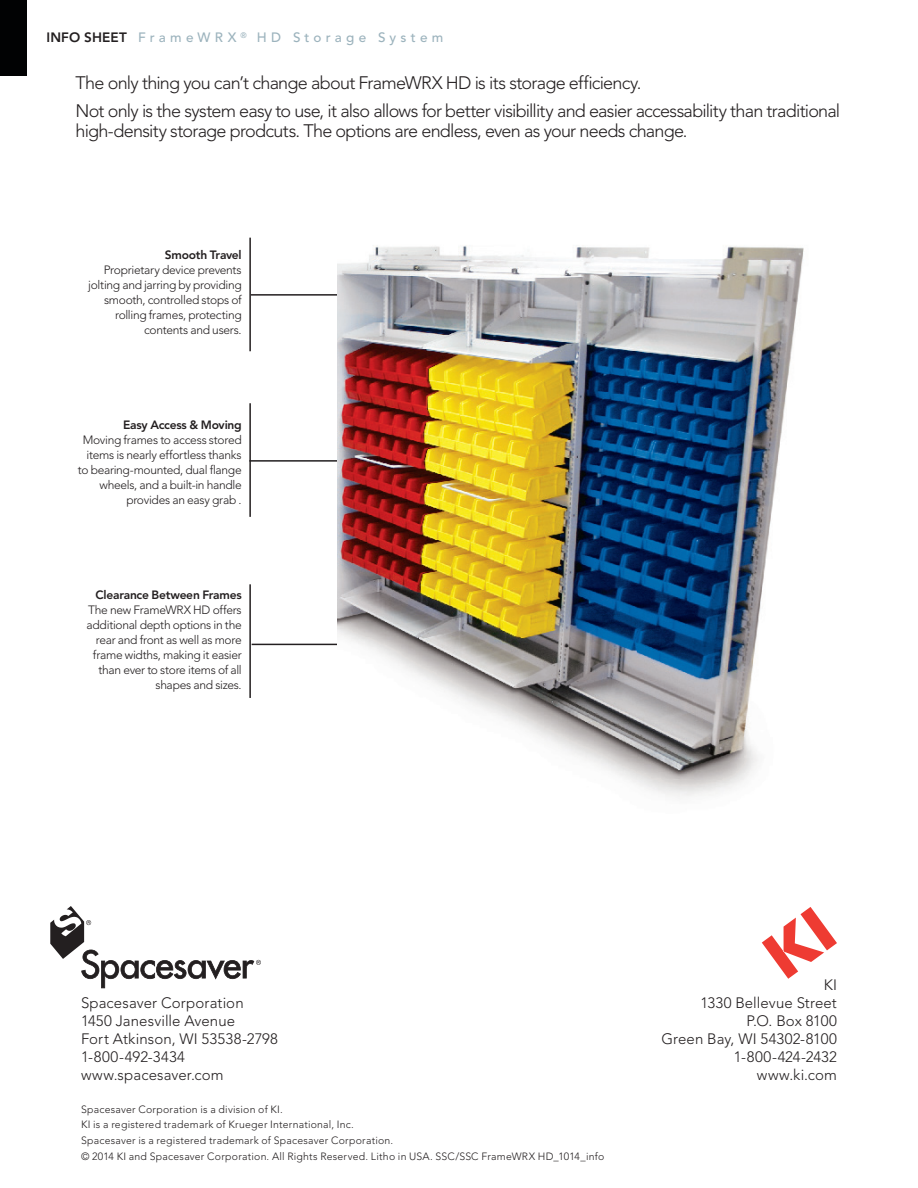
<style>
.page{position:relative;width:918px;height:1188px;background:#fff}
.page>*{position:absolute;margin:0;border:0;box-sizing:border-box;transform-origin:0 0}
.Body_Copy{font:300 18px/19.5px "Avenir";letter-spacing:-.04em;color:#231f20}
.t1{font:300 15px "Avenir";letter-spacing:.005em;color:#231f20}
.t2{font:300 15px "Avenir";letter-spacing:.025em;color:#231f20}
.t3{font:500 13.5px "Avenir LT Std";letter-spacing:.315em;color:#9cb3bd}
.Body_Copy-2{font:300 12px/15px "Avenir";letter-spacing:-.025em;color:#231f20;text-align:right}
.t4{font:300 10.5px "Avenir";letter-spacing:.02em;color:#231f20}
.s1{font-weight:800;color:#231f20}
.s2{font-weight:800}
</style>
<div class="page">
<svg style="left:50px;top:906px;width:211px;height:82px"></svg>
<svg style="left:762px;top:907px;width:75px;height:72px"></svg>
<div style="left:0;top:0;width:27px;height:76px;background:#010203"></div>
<hr style="left:249px;top:238px;width:2px;height:113px;background:#231f20">
<hr style="left:249px;top:403px;width:2px;height:114px;background:#231f20">
<hr style="left:249px;top:584px;width:2px;height:114px;background:#231f20">
<hr style="left:251px;top:294px;width:109px;height:2px;background:#231f20">
<hr style="left:249px;top:460px;width:161px;height:2px;background:#231f20">
<hr style="left:252px;top:644px;width:217px;height:1px;background:#231f20">
<img style="left:337px;top:245px;width:467px;height:552px">
<p class="t3" style="left:46px;top:30px;width:398px"><span class="s1">INFO SHEET</span> FrameWRX <sup>®</sup> HD Storage System</p>
<p class="Body_Copy" style="left:76px;top:73px;width:567px">The only thing you can’t change about FrameWRX HD is its storage efficiency.</p>
<p class="Body_Copy" style="left:76px;top:101px;width:766px">Not only is the system easy to use, it also allows for better visibillity and easier accessability than traditional high-density storage prodcuts. The options are endless, even as your needs change.</p>
<p class="Body_Copy-2" style="left:88px;top:248px;width:155px"><span class="s2">Smooth Travel<br></span>Proprietary device prevents jolting and jarring by providing smooth, controlled stops of rolling frames, protecting contents and users.</p>
<p class="Body_Copy-2" style="left:78px;top:417px;width:165px"><span class="s2">Easy Access &amp; Moving<br></span>Moving frames to access stored items is nearly effortless thanks to bearing-mounted, dual flange wheels, and a built-in handle provides an easy grab .</p>
<p class="Body_Copy-2" style="left:87px;top:587px;width:157px"><span class="s2">Clearance Between Frames<br></span>The new FrameWRX HD offers additional depth options in the rear and front as well as more frame widths, making it easier than ever to store items of all shapes and sizes.</p>
<p class="t1" style="left:81px;top:994px;width:164px">Spacesaver Corporation</p>
<p class="t1" style="left:81px;top:1012px;width:156px">1450 Janesville Avenue</p>
<p class="t1" style="left:81px;top:1030px;width:199px">Fort Atkinson, WI 53538-2798</p>
<p class="t2" style="left:81px;top:1048px;width:106px">1-800-492-3434</p>
<p class="t1" style="left:81px;top:1066px;width:144px">www.spacesaver.com</p>
<p class="t4" style="left:81px;top:1103px;width:203px">Spacesaver Corporation is a division of KI.</p>
<p class="t4" style="left:81px;top:1119px;width:274px">KI is a registered trademark of Krueger International, Inc.</p>
<p class="t4" style="left:81px;top:1134px;width:314px">Spacesaver is a registered trademark of Spacesaver Corporation.</p>
<p class="t4" style="left:81px;top:1150px;width:525px">© 2014 KI and Spacesaver Corporation. All Rights Reserved. Litho in USA. SSC/SSC FrameWRX HD_1014_info</p>
<p class="t1" style="left:824px;top:976px;width:15px">KI</p>
<p class="t1" style="left:701px;top:994px;width:138px">1330 Bellevue Street</p>
<p class="t1" style="left:747px;top:1012px;width:92px">P.O. Box 8100</p>
<p class="t1" style="left:661px;top:1030px;width:177px">Green Bay, WI 54302-8100</p>
<p class="t1" style="left:734px;top:1048px;width:105px">1-800-424-2432</p>
<p class="t1" style="left:757px;top:1066px;width:82px">www.ki.com</p>
</div>
